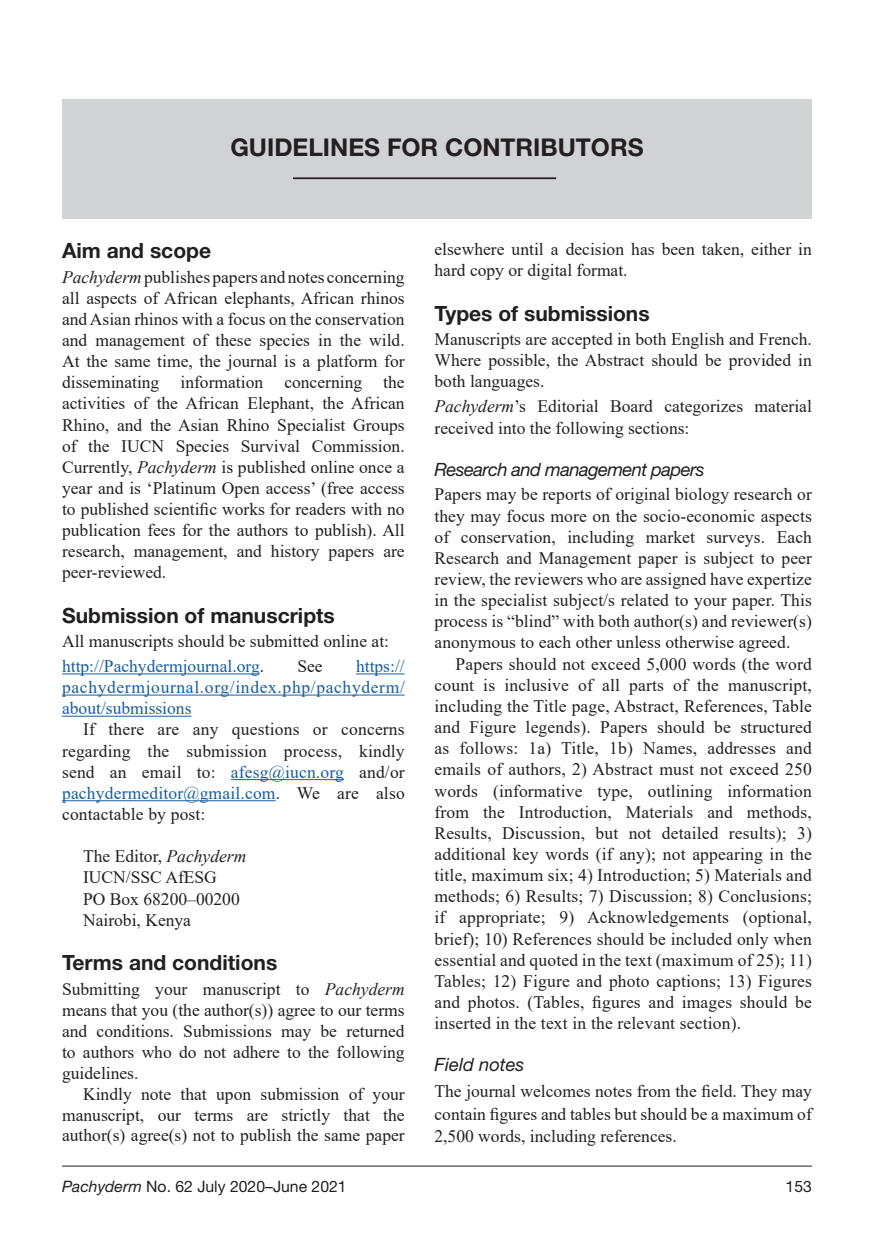
<style>
.page{position:relative;width:874px;height:1241px;background:#fff}
.page>*{position:absolute;margin:0;border:0;box-sizing:border-box;transform-origin:0 0}
.t1{font:700 24.5px "Helvetica Neue LT Std";color:#231f20}
.t2{font:700 21px "Helvetica Neue LT Std";color:#231f20}
.t3{font:italic 18.38px "Helvetica Neue LT Std";letter-spacing:-.03em;color:#231f20}
.t4{font:italic 18.38px "Helvetica Neue LT Std";color:#231f20}
.t5{font:17.5px/21.2px "Times New Roman";color:#231f20;text-align:justify}
.t6{font:17.5px/21.2px "Times New Roman";letter-spacing:.035em;color:#175d9e;text-align:justify}
.t7{font:15.75px "Helvetica Neue LT Std";color:#231f20}
.s1{font-style:italic}
.s2{color:#175d9e}
</style>
<div class="page">
<hr style="left:62px;top:1165px;width:749px;height:1px;background:#231f20">
<div style="left:62px;top:99px;width:749px;height:119px;background:#d1d2d4"></div>
<hr style="left:293px;top:177px;width:263px;height:2px;background:#231f20">
<hr style="left:62px;top:673px;width:197px;height:1px;background:#175d9e">
<hr style="left:356px;top:673px;width:48px;height:1px;background:#175d9e">
<hr style="left:62px;top:694px;width:342px;height:1px;background:#175d9e">
<hr style="left:62px;top:715px;width:129px;height:1px;background:#175d9e">
<hr style="left:231px;top:779px;width:113px;height:1px;background:#175d9e">
<hr style="left:62px;top:800px;width:213px;height:1px;background:#175d9e">
<h1 class="t1" style="left:230px;top:133px;width:414px">GUIDELINES FOR CONTRIBUTORS</h1>
<p class="t2" style="left:62px;top:238px;width:150px">Aim and scope</p>
<p class="t5" style="left:62px;top:266px;width:344px"><span class="s1">Pachyderm</span> publishes papers and notes concerning all aspects of African elephants, African rhinos and Asian rhinos with a focus on the conservation and management of these species in the wild.<br>At the same time, the journal is a platform for disseminating information concerning the activities of the African Elephant, the African Rhino, and the Asian Rhino Specialist Groups of the IUCN Species Survival Commission.<br>Currently, <span class="s1">Pachyderm</span> is published online once a year and is ‘Platinum Open access’ (free access to published scientific works for readers with no publication fees for the authors to publish). All research, management, and history papers are peer-reviewed.</p>
<p class="t2" style="left:62px;top:602px;width:274px">Submission of manuscripts</p>
<p class="t5" style="left:62px;top:628px;width:328px;line-height:24.7px">All manuscripts should be submitted online at: <span class="s2">http://Pachydermjournal.org</span>.</p>
<p class="t6" style="left:62px;top:655px;width:344px;text-indent:294px">https:// pachydermjournal.org/index.php/pachyderm/ about/submissions</p>
<p class="t5" style="left:62px;top:718px;width:344px;text-indent:21px">If there are any questions or concerns regarding the submission process, kindly send an email to: <span class="s2">afesg@iucn.org</span> and/or <span class="s2">pachydermeditor@gmail.com</span>. We are also contactable by post:</p>
<p class="t5" style="left:83px;top:845px;width:165px;text-align:left">The Editor, <span class="s1">Pachyderm<br></span>IUCN/SSC AfESG<br>PO Box 68200–00200<br>Nairobi, Kenya</p>
<p class="t2" style="left:62px;top:949px;width:216px">Terms and conditions</p>
<p class="t5" style="left:62px;top:977px;width:344px">Submitting your manuscript to <span class="s1">Pachyderm </span>means that you (the author(s)) agree to our terms and conditions. Submissions may be returned to authors who do not adhere to the following guidelines.</p>
<p class="t5" style="left:62px;top:1082px;width:344px;text-indent:21px">Kindly note that upon submission of your manuscript, our terms are strictly that the author(s) agree(s) not to publish the same paper</p>
<p class="t5" style="left:297px;top:655px;width:27px">See</p>
<p class="t5" style="left:434px;top:238px;width:379px">elsewhere until a decision has been taken, either in hard copy or digital format.</p>
<p class="t2" style="left:434px;top:300px;width:216px">Types of submissions</p>
<p class="t5" style="left:434px;top:328px;width:379px">Manuscripts are accepted in both English and French.<br>Where possible, the Abstract should be provided in both languages.</p>
<p class="t5" style="left:434px;top:394px;width:379px;line-height:22.1px"><span class="s1">Pachyderm</span>’s Editorial Board categorizes material received into the following sections:</p>
<p class="t3" style="left:434px;top:458px;width:271px">Research and management papers</p>
<p class="t5" style="left:434px;top:483px;width:379px">Papers may be reports of original biology research or they may focus more on the socio-economic aspects of conservation, including market surveys. Each Research and Management paper is subject to peer review, the reviewers who are assigned have expertize in the specialist subject/s related to your paper. This process is “blind” with both author(s) and reviewer(s) anonymous to each other unless otherwise agreed.</p>
<p class="t5" style="left:434px;top:652px;width:379px;text-indent:21px">Papers should not exceed 5,000 words (the word count is inclusive of all parts of the manuscript, including the Title page, Abstract, References, Table and Figure legends). Papers should be structured as follows: 1a) Title, 1b) Names, addresses and emails of authors, 2) Abstract must not exceed 250 words (informative type, outlining information from the Introduction, Materials and methods, Results, Discussion, but not detailed results); 3) additional key words (if any); not appearing in the title, maximum six; 4) Introduction; 5) Materials and methods; 6) Results; 7) Discussion; 8) Conclusions; if appropriate; 9) Acknowledgements (optional, brief); 10) References should be included only when essential and quoted in the text (maximum of 25); 11)<br>Tables; 12) Figure and photo captions; 13) Figures and photos. (Tables, figures and images should be inserted in the text in the relevant section).</p>
<p class="t4" style="left:434px;top:1053px;width:91px">Field notes</p>
<p class="t5" style="left:434px;top:1079px;width:379px;line-height:22.4px">The journal welcomes notes from the field. They may contain figures and tables but should be a maximum of 2,500 words, including references.</p>
<p class="t7" style="left:62px;top:1177px;width:286px"><span class="s1">Pachyderm</span> No. 62 July 2020–June 2021</p>
<p class="t7" style="left:785px;top:1177px;width:28px">153</p>
</div>
